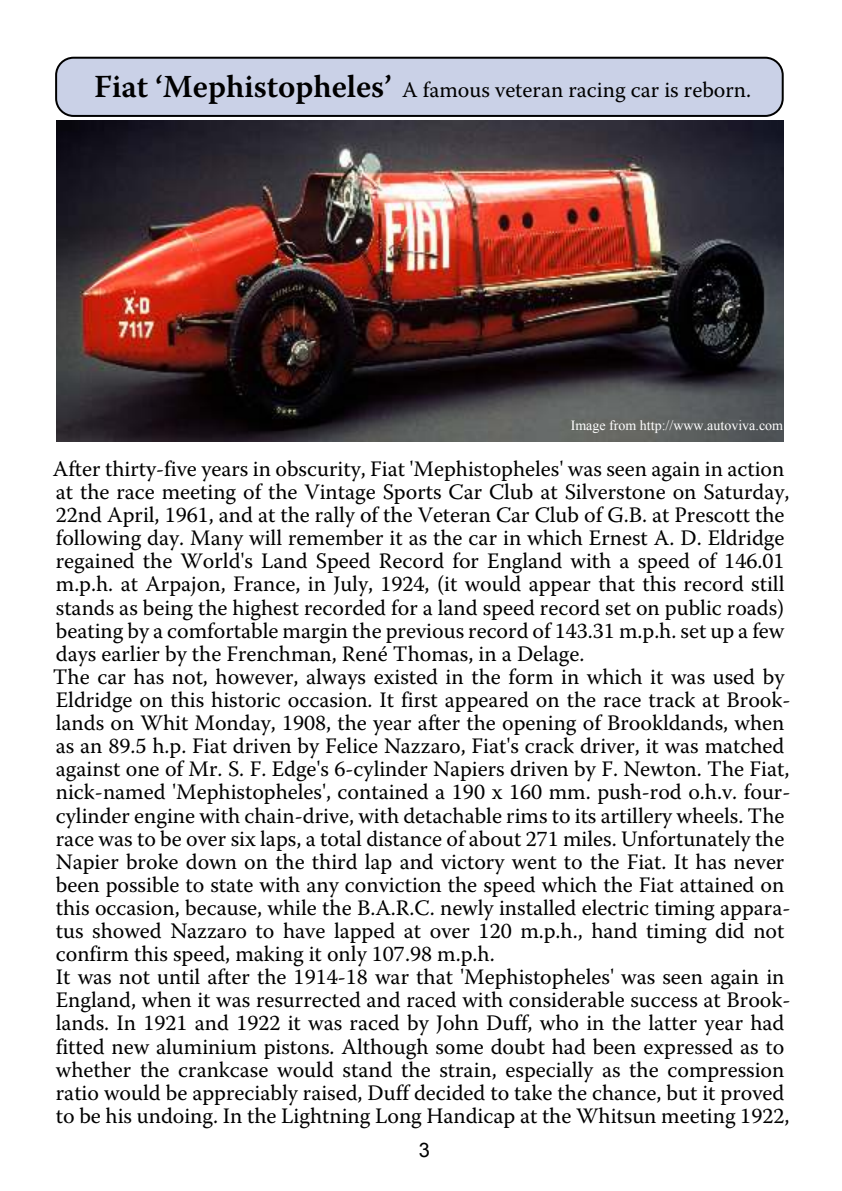
<style>
.page{position:relative;width:842px;height:1191px;background:#fff}
.page>*{position:absolute;margin:0;border:0;box-sizing:border-box;transform-origin:0 0}
.t1{font:22px/23px "Warnock Pro";color:#000}
.t2{font:20px "Arial";color:#000}
.t3{font:14px "Times New Roman";color:#fff}
.s1{font-weight:600;font-size:32px}
</style>
<div class="page">
<img style="left:57px;top:121px;width:727px;height:320px">
<div style="left:55px;top:57px;width:729px;height:60px;background:#cad1e7;border:2px solid #000;border-radius:17px"></div>
<p class="t1" style="left:94px;top:80px;width:659px"><span class="s1">Fiat ‘Mephistopheles’</span> A famous veteran racing car is reborn.</p>
<p class="t3" style="left:571px;top:420px;width:214px">Image from http://www.autoviva.com</p>
<p class="t1" style="left:53px;top:459px;width:739px">After thirty-five years in obscurity, Fiat 'Mephistopheles' was seen again in action at the race meeting of the Vintage Sports Car Club at Silverstone on Saturday, 22nd April, 1961, and at the rally of the Veteran Car Club of G.B. at Prescott the following day. Many will remember it as the car in which Ernest A. D. Eldridge regained the World's Land Speed Record for England with a speed of 146.01 m.p.h. at Arpajon, France, in July, 1924, (it would appear that this record still stands as being the highest recorded for a land speed record set on public roads) beating by a comfortable margin the previous record of 143.31 m.p.h. set up a few days earlier by the Frenchman, René Thomas, in a Delage.<br>The car has not, however, always existed in the form in which it was used by Eldridge on this historic occasion. It first appeared on the race track at Brook&shy;lands on Whit Monday, 1908, the year after the opening of Brookldands, when as an 89.5 h.p. Fiat driven by Felice Nazzaro, Fiat's crack driver, it was matched against one of Mr. S. F. Edge's 6-cylinder Napiers driven by F. Newton. The Fiat, nick-named 'Mephistopheles', contained a 190 x 160 mm. push-rod o.h.v. four&shy;cylinder engine with chain-drive, with detachable rims to its artillery wheels. The race was to be over six laps, a total distance of about 271 miles. Unfortunately the Napier broke down on the third lap and victory went to the Fiat. It has never been possible to state with any conviction the speed which the Fiat attained on this occasion, because, while the B.A.R.C. newly installed electric timing appara&shy;tus showed Nazzaro to have lapped at over 120 m.p.h., hand timing did not confirm this speed, making it only 107.98 m.p.h.<br>It was not until after the 1914-18 war that 'Mephistopheles' was seen again in England, when it was resurrected and raced with considerable success at Brook&shy;lands. In 1921 and 1922 it was raced by John Duff, who in the latter year had fitted new aluminium pistons. Although some doubt had been expressed as to whether the crankcase would stand the strain, especially as the compression ratio would be appreciably raised, Duff decided to take the chance, but it proved to be his undoing. In the Lightning Long Handicap at the Whitsun meeting 1922,</p>
<p class="t2" style="left:419px;top:1142px;width:13px">3</p>
</div>
